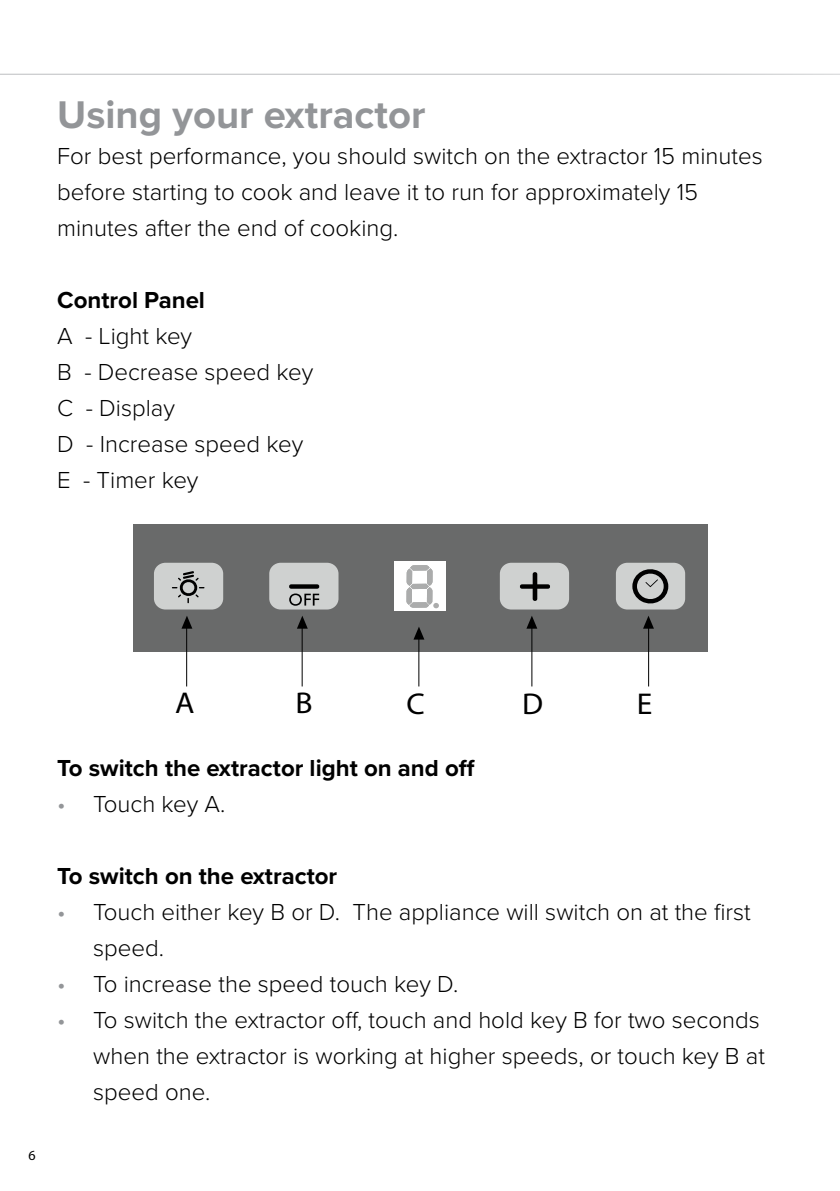
<style>
.page{position:relative;width:840px;height:1191px;background:#fff}
.page>*{position:absolute;margin:0;border:0;box-sizing:border-box;transform-origin:0 0}
.t1{font:700 40px "Proxima Nova";color:#939598}
.t2{font:30.2px "Myriad Pro";color:#000;scale:1.05 1}
.t3{font:300 24px/36px "Proxima Nova";color:#000}
.t4{font:700 24px "Proxima Nova";color:#000}
.t5{font:14px "Myriad Pro";color:#000}
.s1{color:#939598}
</style>
<div class="page">
<hr style="left:0;top:74px;width:839px;height:1px;background:#bcbec0">
<div style="left:133px;top:524px;width:574px;height:128px;background:#696a6a"></div>
<div style="left:499px;top:563px;width:69px;height:46px;background:#cfd1d0;border-radius:11px"></div>
<div style="left:269px;top:563px;width:69px;height:46px;background:#cfd1d0;border-radius:11px"></div>
<div style="left:393px;top:561px;width:52px;height:50px;background:#fff"></div>
<svg style="left:520px;top:572px;width:30px;height:29px"></svg>
<svg style="left:289px;top:584px;width:31px;height:22px"></svg>
<div style="left:154px;top:563px;width:69px;height:46px;background:#cfd1d0;border-radius:11px"></div>
<div style="left:615px;top:563px;width:69px;height:46px;background:#cfd1d0;border-radius:11px"></div>
<svg style="left:632px;top:569px;width:36px;height:35px"></svg>
<svg style="left:172px;top:571px;width:32px;height:32px"></svg>
<svg style="left:406px;top:565px;width:32px;height:43px"></svg>
<hr style="left:648px;top:628px;width:1px;height:58px;background:#000">
<svg style="left:643px;top:616px;width:10px;height:12px"></svg>
<hr style="left:531px;top:628px;width:1px;height:58px;background:#000">
<svg style="left:526px;top:616px;width:11px;height:12px"></svg>
<hr style="left:418px;top:635px;width:1px;height:51px;background:#000">
<svg style="left:414px;top:627px;width:10px;height:12px"></svg>
<hr style="left:301px;top:628px;width:1px;height:58px;background:#000">
<svg style="left:297px;top:616px;width:10px;height:12px"></svg>
<hr style="left:186px;top:628px;width:1px;height:58px;background:#000">
<svg style="left:182px;top:616px;width:10px;height:12px"></svg>
<h1 class="t1" style="left:57px;top:91px;width:369px">Using your extractor</h1>
<p class="t3" style="left:57px;top:138px;width:706px">For best performance, you should switch on the extractor 15 minutes before starting to cook and leave it to run for approximately 15 minutes after the end of cooking.</p>
<p class="t4" style="left:57px;top:286px;width:149px">Control Panel</p>
<p class="t3" style="left:57px;top:318px;width:257px">A - Light key<br>B - Decrease speed key<br>C - Display<br>D - Increase speed key<br>E - Timer key</p>
<p class="t5" style="left:28px;top:1146px;width:9px">6</p>
<p class="t2" style="left:175px;top:684px;width:20px">A</p>
<p class="t2" style="left:295px;top:684px;width:18px">B</p>
<p class="t2" style="left:406px;top:685px;width:19px">C</p>
<p class="t2" style="left:522px;top:685px;width:22px">D</p>
<p class="t2" style="left:636px;top:685px;width:16px">E</p>
<p class="t4" style="left:57px;top:754px;width:419px">To switch the extractor light on and off</p>
<p class="t3" style="left:57px;top:786px;width:170px"><span class="s1">•</span> Touch key A.</p>
<p class="t4" style="left:57px;top:862px;width:281px">To switch on the extractor</p>
<p class="t3" style="left:93px;top:894px;width:658px;text-indent:-36px"><span class="s1">•</span> Touch either key B or D. The appliance will switch on at the first speed.</p>
<p class="t3" style="left:57px;top:966px;width:402px"><span class="s1">•</span> To increase the speed touch key D.</p>
<p class="t3" style="left:93px;top:1002px;width:673px;text-indent:-36px"><span class="s1">•</span> To switch the extractor off, touch and hold key B for two seconds when the extractor is working at higher speeds, or touch key B at speed one.</p>
</div>
